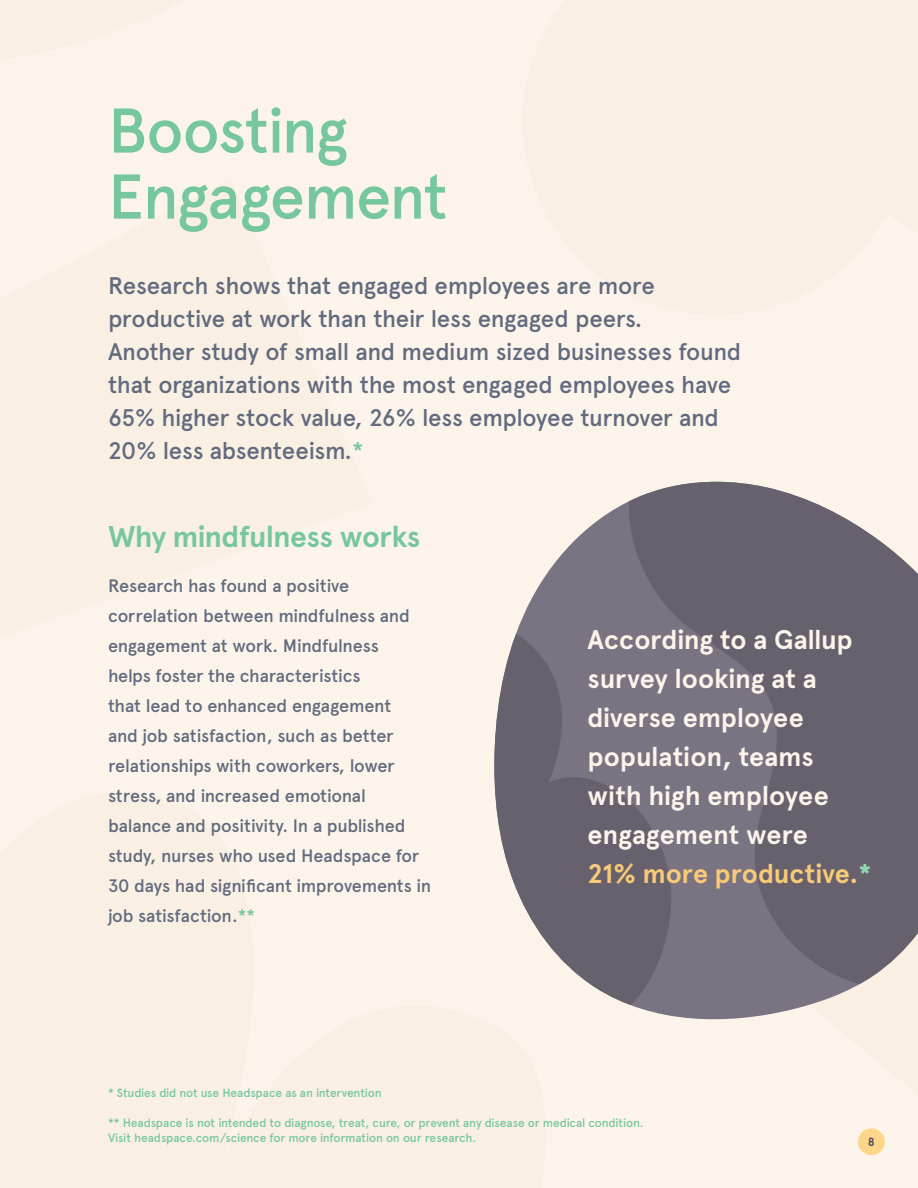
<style>
.page{position:relative;width:918px;height:1188px;background:#fcf4ea}
.page>*{position:absolute;margin:0;border:0;box-sizing:border-box;transform-origin:0 0}
.t1{font:500 63px/66px "Apercu";letter-spacing:-.025em;color:#77c79e}
.t2{font:700 30px "Apercu";letter-spacing:-.025em;color:#77c79e}
.t3{font:700 27px/39px "Apercu";letter-spacing:-.005em;color:#fcf4ea}
.t4{font:500 24px/33px "Apercu";letter-spacing:-.015em;color:#616a7e}
.t5{font:500 18px/30px "Apercu";letter-spacing:-.015em;color:#616a7e}
.t6{font:500 12px/15px "Apercu";letter-spacing:-.015em;color:#77c79e}
.t7{font:700 12px "Apercu";color:#534f59}
.s1{color:#77c79e}
.s2{color:#f9ca77}
.s3{color:#91d6b3}
</style>
<div class="page">
<svg style="left:529px;top:502px;width:303px;height:518px;fill:#797382"></svg>
<svg style="left:627px;top:482px;width:291px;height:515px;fill:#66616d"></svg>
<svg style="left:494px;top:603px;width:178px;height:417px"></svg>
<svg style="left:858px;top:1128px;width:27px;height:27px"></svg>
<p class="t1" style="left:108px;top:98px;width:341px">Boosting<br>Engagement</p>
<p class="t4" style="left:108px;top:269px;width:635px">Research shows that engaged employees are more productive at work than their less engaged peers.<br>Another study of small and medium sized businesses found that organizations with the most engaged employees have 65% higher stock value, 26% less employee turnover and 20% less absenteeism.<span class="s1">*</span></p>
<p class="t2" style="left:108px;top:518px;width:314px">Why mindfulness works</p>
<p class="t5" style="left:108px;top:570px;width:325px">Research has found a positive correlation between mindfulness and engagement at work. Mindfulness<br>helps foster the characteristics<br>that lead to enhanced engagement<br>and job satisfaction, such as better relationships with coworkers, lower stress, and increased emotional balance and positivity. In a published study, nurses who used Headspace for 30 days had significant improvements in job satisfaction.<span class="s1">**</span></p>
<p class="t3" style="left:587px;top:620px;width:286px">According to a Gallup survey looking at a diverse employee population, teams with high employee engagement were<br><span class="s2">21% more productive.</span><span class="s3">*</span></p>
<p class="t6" style="left:108px;top:1085px;width:275px">* Studies did not use Headspace as an intervention</p>
<p class="t6" style="left:108px;top:1115px;width:537px">** Headspace is not intended to diagnose, treat, cure, or prevent any disease or medical condition.<br>Visit headspace.com/science for more information on our research.</p>
<p class="t7" style="left:868px;top:1134px;width:9px">8</p>
</div>
